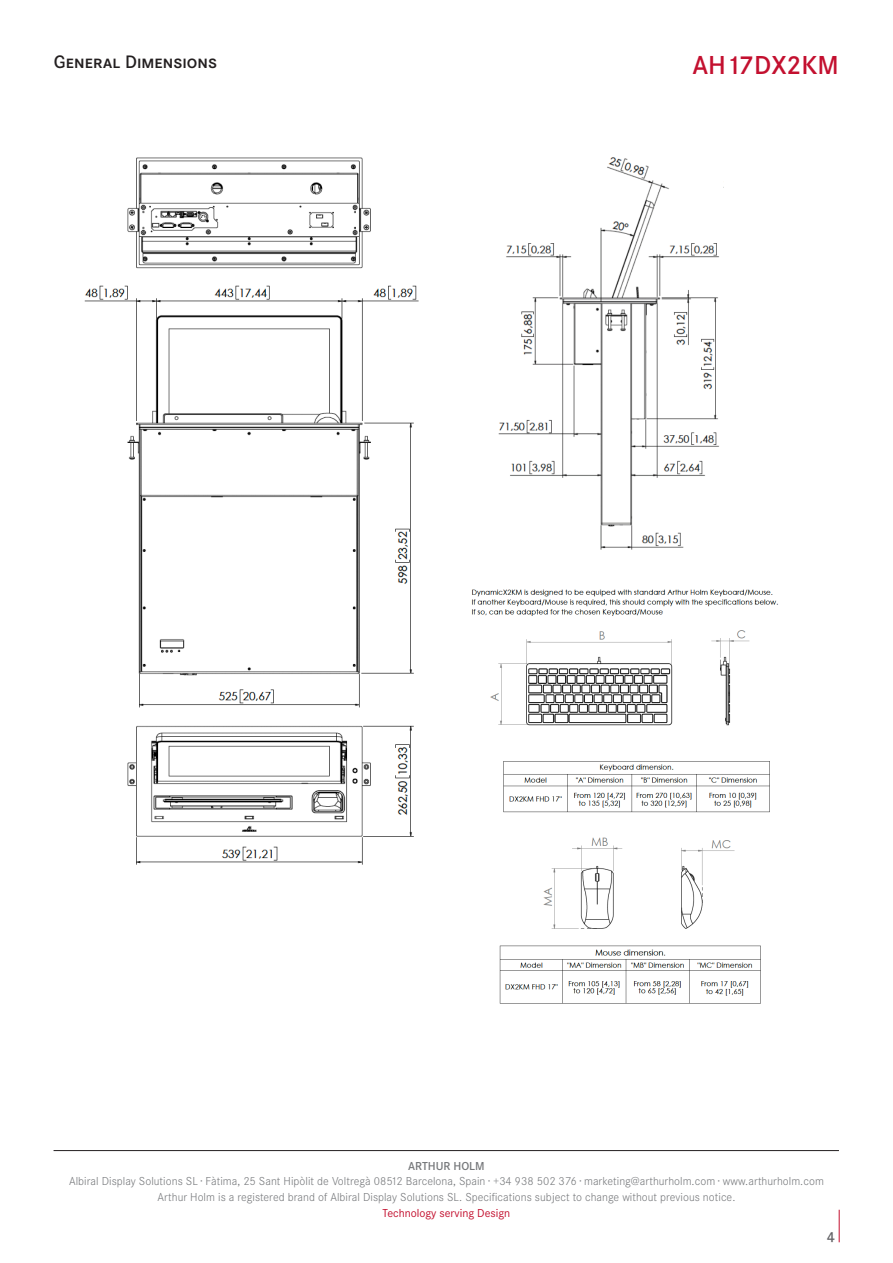
<style>
.page{position:relative;width:893px;height:1263px;background:#fff}
.page>*{position:absolute;margin:0;border:0;box-sizing:border-box;transform-origin:0 0}
.t1{font:600 27px "Corporate S";color:#c3102f}
.t2{font:600 18.75px "Corporate SSC";color:#231f20}
.t3{font:600 15px "Corporate S";color:#636366}
.t4{font:300 12px "Corporate S";letter-spacing:.005em;color:#76787b}
.t5{font:12px "Corporate S";color:#c3102f}
.t6{font:600 12px "Corporate S";color:#76787b}
</style>
<div class="page">
<hr style="left:839px;top:1210px;width:1px;height:32px;background:#c3102f">
<hr style="left:54px;top:1150px;width:785px;height:1px;background:#231f20">
<img style="left:84px;top:157px;width:335px;height:708px">
<svg style="left:394px;top:823px;width:3px;height:8px"></svg>
<img style="left:471px;top:589px;width:307px;height:415px">
<img style="left:498px;top:157px;width:221px;height:393px">
<p class="t2" style="left:54px;top:51px;width:165px">General Dimensions</p>
<p class="t1" style="left:692px;top:49px;width:148px">AH17DX2KM</p>
<p class="t6" style="left:408px;top:1159px;width:78px">ARTHUR HOLM</p>
<p class="t4" style="left:69px;top:1175px;width:756px">Albiral Display Solutions SL · Fàtima, 25 Sant Hipòlit de Voltregà 08512 Barcelona, Spain · +34 938 502 376 · marketing@arthurholm.com · www.arthurholm.com</p>
<p class="t4" style="left:157px;top:1191px;width:579px">Arthur Holm is a registered brand of Albiral Display Solutions SL. Specifications subject to change without previous notice.</p>
<p class="t5" style="left:383px;top:1206px;width:129px">Technology serving Design</p>
<p class="t3" style="left:827px;top:1229px;width:10px">4</p>
</div>
